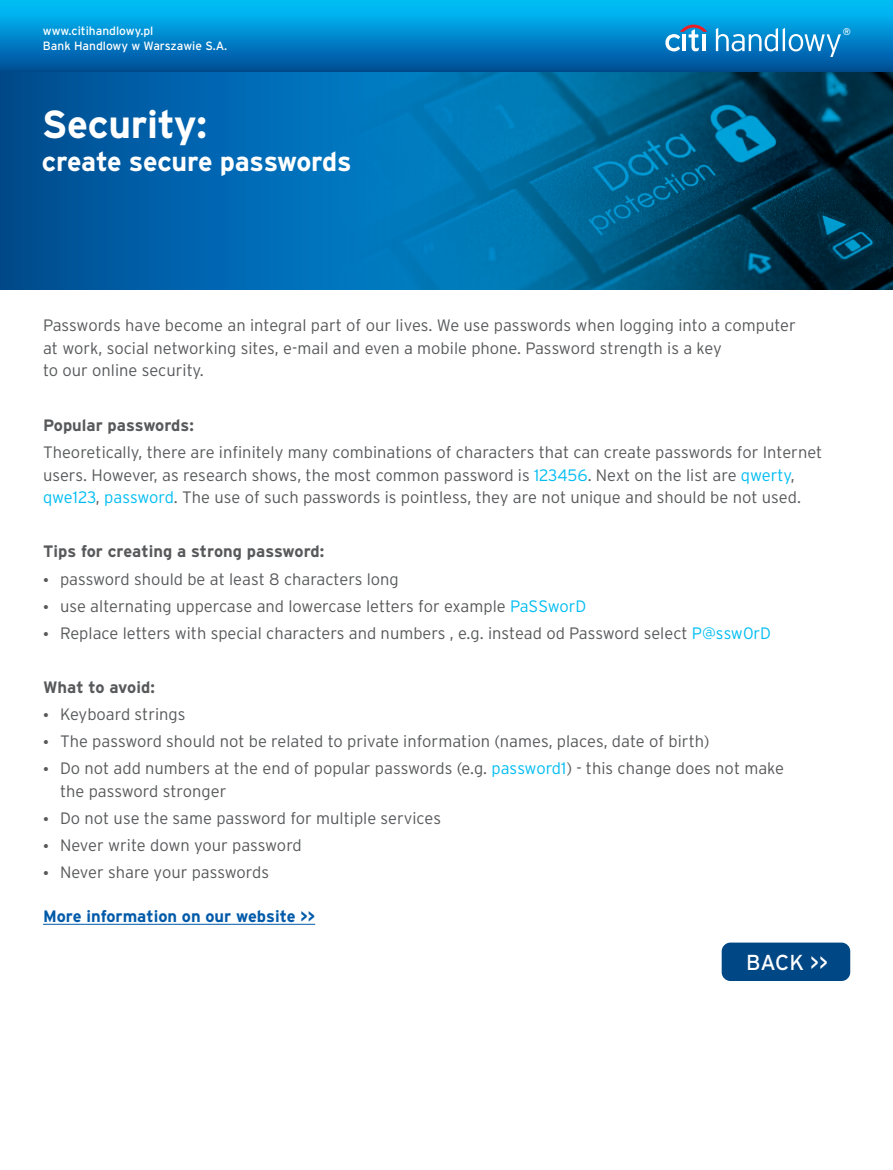
<style>
.page{position:relative;width:893px;height:1170px;background:#fff}
.page>*{position:absolute;margin:0;border:0;box-sizing:border-box;transform-origin:0 0}
.t1{font:700 39px "Interstate Pl";letter-spacing:-.01em;color:#fff}
.t2{font:700 27px "Interstate Pl";letter-spacing:-.01em;color:#fff}
.t3{font:21.6px "Interstate Pl";color:#fff}
.t4{font:300 16.5px/22.8px "Interstate Pl";color:#58595b}
.t5{font:700 16.5px "Interstate Pl";color:#58595b}
.t6{font:700 16.5px "Interstate Pl";color:#005aa9}
.t7{font:12px/15px "Interstate Pl";color:#fff}
.t8{font:9.75px "Interstate Pl";color:#fff}
.s1{color:#00bdf2}
.s2{font-weight:400;font-size:13.5px}
</style>
<div class="page">
<svg style="left:0;top:72px;width:325px;height:217px;background:#005fa7"></svg>
<img style="left:325px;top:72px;width:568px;height:217px">
<div style="left:721px;top:941px;width:130px;height:40px;background:#004785;border-radius:10px"></div>
<div style="left:720px;top:940px;width:132px;height:42px;border:2px solid #fff;border-radius:10px"></div>
<div style="left:0;top:0;width:893px;height:72px;background:linear-gradient(to bottom,#00c7ff,#004d98)"></div>
<svg style="left:716px;top:28px;width:125px;height:29px;background:#3899d1"></svg>
<svg style="left:665px;top:25px;width:42px;height:26px"></svg>
<hr style="left:702px;top:34px;width:3px;height:17px;background:#fff">
<hr style="left:43px;top:923px;width:272px;height:1px;background:#005aa9">
<p class="t7" style="left:43px;top:23px;width:186px">www.citihandlowy.pl<br>Bank Handlowy w Warszawie S.A.</p>
<p class="t8" style="left:843px;top:26px;width:10px">®</p>
<h1 class="t1" style="left:42px;top:103px;width:167px">Security:</h1>
<h2 class="t2" style="left:42px;top:147px;width:311px">create secure passwords</h2>
<p class="t4" style="left:43px;top:313px;width:754px">Passwords have become an integral part of our lives. We use passwords when logging into a computer at work, social networking sites, e-mail and even a mobile phone. Password strength is a key<br>to our online security.</p>
<p class="t5" style="left:43px;top:415px;width:152px">Popular passwords:</p>
<p class="t4" style="left:43px;top:440px;width:781px">Theoretically, there are infinitely many combinations of characters that can create passwords for Internet users. However, as research shows, the most common password is <span class="s1">123456</span>. Next on the list are <span class="s1">qwerty</span>, <span class="s1">qwe123</span>, <span class="s1">password</span>. The use of such passwords is pointless, they are not unique and should be not used.</p>
<p class="t5" style="left:43px;top:542px;width:283px">Tips for creating a strong password:</p>
<p class="t4" style="left:43px;top:567px;width:357px"><span class="s2">•</span> password should be at least 8 characters long</p>
<p class="t4" style="left:43px;top:594px;width:545px"><span class="s2">•</span> use alternating uppercase and lowercase letters for example <span class="s1">PaSSworD</span></p>
<p class="t4" style="left:43px;top:621px;width:730px"><span class="s2">•</span> Replace letters with special characters and numbers , e.g. instead od Password select <span class="s1">P@ssw0rD</span></p>
<p class="t5" style="left:43px;top:677px;width:113px">What to avoid:</p>
<p class="t4" style="left:43px;top:702px;width:144px"><span class="s2">•</span> Keyboard strings</p>
<p class="t4" style="left:43px;top:729px;width:668px"><span class="s2">•</span> The password should not be related to private information (names, places, date of birth)</p>
<p class="t4" style="left:60px;top:756px;width:726px;text-indent:-17px"><span class="s2">•</span> Do not add numbers at the end of popular passwords (e.g. <span class="s1">password1</span>) - this change does not make the password stronger</p>
<p class="t4" style="left:43px;top:806px;width:400px"><span class="s2">•</span> Do not use the same password for multiple services</p>
<p class="t4" style="left:43px;top:833px;width:260px"><span class="s2">•</span> Never write down your password</p>
<p class="t4" style="left:43px;top:860px;width:228px"><span class="s2">•</span> Never share your passwords</p>
<p class="t6" style="left:43px;top:907px;width:274px">More information on our website &gt;&gt;</p>
<h3 class="t3" style="left:746px;top:950px;width:83px">BACK &gt;&gt;</h3>
</div>
